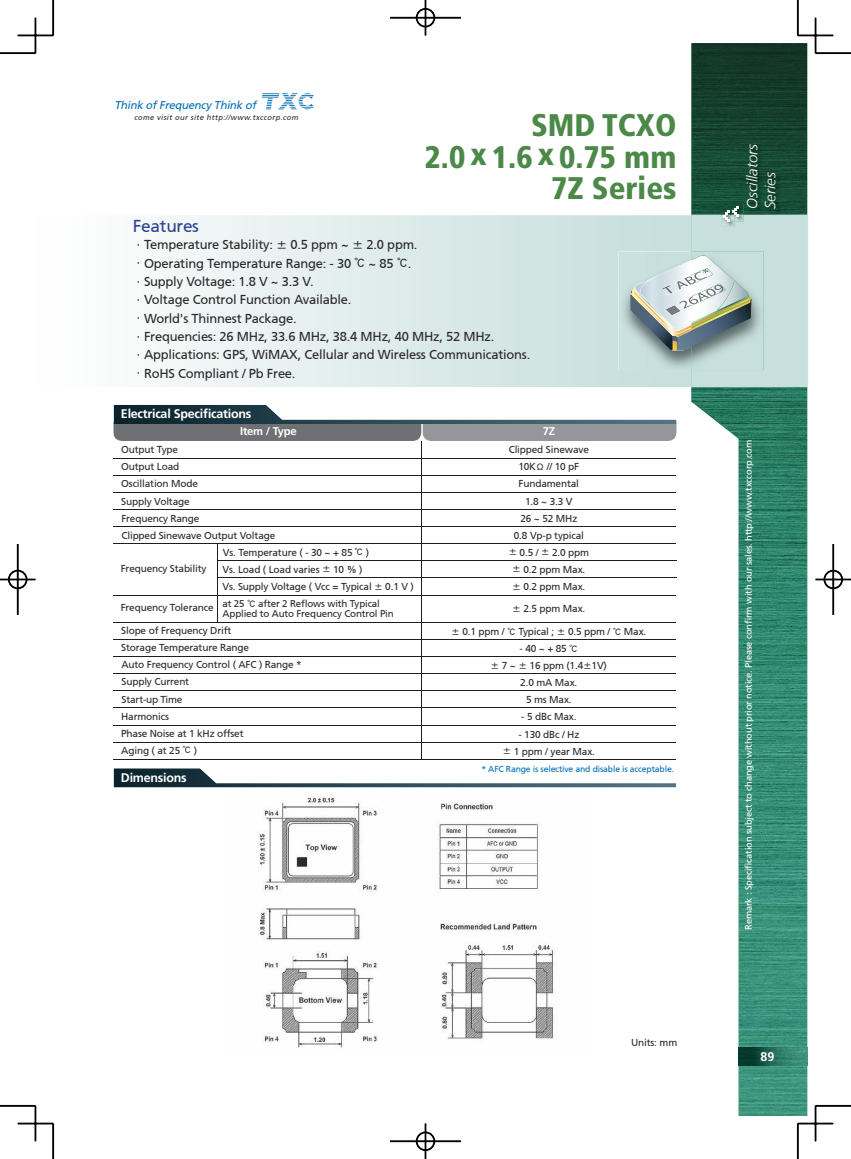
<style>
.page{position:relative;width:851px;height:1159px;background:#fff}
.page>*{position:absolute;margin:0;border:0;box-sizing:border-box;transform-origin:0 0}
.t1{font:900 condensed 31.25px/31.2px "Frutiger";color:#4c8848;text-align:right}
.t2{font:17.25px "Frutiger CE";letter-spacing:-.015em;color:#2d4490}
.t3{font:italic 300 15px/18px "Frutiger CE";color:#fff}
.t4{font:12.88px/18.4px "Frutiger CE";letter-spacing:-.015em;color:#2b2829}
.t5{font:700 12.5px "Frutiger";letter-spacing:-.02em;color:#fff}
.t6{font:italic 11.25px "Frutiger CE";color:#006eb8}
.t7{font:700 11.25px "Frutiger";letter-spacing:-.02em;color:#fff}
.t8{font:10.12px/17.1px "Frutiger CE";letter-spacing:-.015em;color:#2b2829;text-align:center}
.t9{font:9.75px/10px "Frutiger CE";letter-spacing:-.015em;color:#2b2829}
.t10{font:9.38px "Frutiger CE";letter-spacing:-.015em;color:#fff}
.t11{font:8.62px "Frutiger CE";letter-spacing:-.015em;color:#006eb8}
.t12{font:italic 7.5px "Frutiger CE";color:#2b2829}
.s1{font-family:"DF Hei Std W5";font-size:11.25px}
.s2{font-family:"DF Hei Std W7";font-size:11.25px}
.s3{font-family:"DF Hei Std W7";font-size:8.75px}
</style>
<div class="page">
<img style="left:691px;top:43px;width:116px;height:1073px">
<img style="left:738px;top:1048px;width:69px;height:17px">
<img style="left:744px;top:142px;width:36px;height:72px">
<svg style="left:262px;top:93px;width:52px;height:16px"></svg>
<div style="left:691px;top:215px;width:116px;height:172px;background:#c7dfdd"></div>
<svg style="left:721px;top:205px;width:22px;height:21px"></svg>
<img style="left:618px;top:252px;width:145px;height:118px">
<img style="left:634px;top:255px;width:111px;height:73px">
<img style="left:630px;top:302px;width:42px;height:48px">
<img style="left:677px;top:309px;width:73px;height:41px">
<img style="left:661px;top:268px;width:52px;height:1px">
<img style="left:665px;top:309px;width:15px;height:6px">
<svg style="left:658px;top:269px;width:65px;height:40px"></svg>
<svg style="left:630px;top:284px;width:18px;height:19px"></svg>
<img style="left:635px;top:275px;width:23px;height:27px">
<svg style="left:734px;top:281px;width:17px;height:37px"></svg>
<img style="left:716px;top:281px;width:32px;height:29px">
<svg style="left:672px;top:341px;width:5px;height:9px"></svg>
<img style="left:113px;top:768px;width:563px;height:19px">
<svg style="left:113px;top:424px;width:563px;height:17px;background:#818285"></svg>
<img style="left:113px;top:405px;width:563px;height:19px">
<hr style="left:113px;top:458px;width:563px;height:1px;background:#1e1d1f">
<hr style="left:113px;top:475px;width:563px;height:1px;background:#1e1d1f">
<hr style="left:113px;top:492px;width:563px;height:1px;background:#1e1d1f">
<hr style="left:113px;top:622px;width:563px;height:1px;background:#1e1d1f">
<hr style="left:113px;top:509px;width:563px;height:1px;background:#1e1d1f">
<hr style="left:113px;top:639px;width:563px;height:1px;background:#1e1d1f">
<hr style="left:113px;top:725px;width:563px;height:1px;background:#1e1d1f">
<hr style="left:113px;top:526px;width:563px;height:1px;background:#1e1d1f">
<hr style="left:113px;top:656px;width:563px;height:1px;background:#1e1d1f">
<hr style="left:113px;top:742px;width:563px;height:1px;background:#1e1d1f">
<hr style="left:113px;top:759px;width:563px;height:1px;background:#1e1d1f">
<hr style="left:113px;top:543px;width:563px;height:1px;background:#1e1d1f">
<hr style="left:113px;top:673px;width:563px;height:1px;background:#1e1d1f">
<hr style="left:217px;top:560px;width:459px;height:1px;background:#1e1d1f">
<hr style="left:113px;top:690px;width:563px;height:1px;background:#1e1d1f">
<hr style="left:217px;top:578px;width:459px;height:1px;background:#1e1d1f">
<hr style="left:113px;top:707px;width:563px;height:1px;background:#1e1d1f">
<hr style="left:113px;top:595px;width:563px;height:1px;background:#1e1d1f">
<hr style="left:421px;top:442px;width:1px;height:317px;background:#1e1d1f">
<hr style="left:217px;top:544px;width:1px;height:78px;background:#1e1d1f">
<img style="left:258px;top:797px;width:297px;height:251px">
<hr style="left:0;top:52px;width:35px;height:2px;background:#000004">
<hr style="left:815px;top:52px;width:35px;height:2px;background:#000004">
<hr style="left:52px;top:0;width:2px;height:35px;background:#000004">
<hr style="left:52px;top:1123px;width:2px;height:36px;background:#000004">
<hr style="left:796px;top:0;width:2px;height:35px;background:#000004">
<hr style="left:796px;top:1123px;width:2px;height:36px;background:#000004">
<hr style="left:18px;top:1122px;width:35px;height:2px;background:#000">
<hr style="left:797px;top:1122px;width:36px;height:2px;background:#000">
<hr style="left:814px;top:18px;width:2px;height:35px;background:#000">
<hr style="left:814px;top:1106px;width:2px;height:35px;background:#000">
<hr style="left:0;top:53px;width:35px;height:1px;background:#000">
<hr style="left:815px;top:53px;width:35px;height:1px;background:#000">
<hr style="left:0;top:1105px;width:35px;height:1px;background:#000">
<hr style="left:815px;top:1105px;width:35px;height:1px;background:#000">
<hr style="left:53px;top:0;width:1px;height:35px;background:#000">
<hr style="left:53px;top:1123px;width:1px;height:36px;background:#000">
<hr style="left:797px;top:0;width:1px;height:35px;background:#000">
<hr style="left:797px;top:1123px;width:1px;height:36px;background:#000">
<hr style="left:18px;top:35px;width:35px;height:1px;background:#000">
<hr style="left:797px;top:35px;width:36px;height:1px;background:#000">
<hr style="left:35px;top:18px;width:1px;height:35px;background:#000">
<hr style="left:35px;top:1106px;width:1px;height:35px;background:#000">
<div style="left:415px;top:8px;width:20px;height:19px;border:2px solid #000;border-radius:50%"></div>
<hr style="left:390px;top:17px;width:71px;height:2px;background:#000">
<hr style="left:424px;top:0;width:2px;height:35px;background:#000">
<div style="left:416px;top:9px;width:18px;height:18px;border:1px solid #000;border-radius:50%"></div>
<hr style="left:390px;top:18px;width:71px;height:1px;background:#000">
<hr style="left:425px;top:0;width:1px;height:35px;background:#000">
<div style="left:415px;top:1131px;width:20px;height:20px;border:2px solid #000;border-radius:50%"></div>
<hr style="left:390px;top:1140px;width:71px;height:2px;background:#000">
<hr style="left:424px;top:1123px;width:2px;height:36px;background:#000">
<div style="left:416px;top:1132px;width:18px;height:18px;border:1px solid #000;border-radius:50%"></div>
<hr style="left:390px;top:1141px;width:71px;height:1px;background:#000">
<hr style="left:425px;top:1123px;width:1px;height:36px;background:#000">
<div style="left:8px;top:570px;width:19px;height:19px;border:2px solid #000;border-radius:50%"></div>
<hr style="left:0;top:578px;width:35px;height:2px;background:#000">
<hr style="left:17px;top:544px;width:2px;height:71px;background:#000">
<div style="left:9px;top:570px;width:18px;height:18px;border:1px solid #000;border-radius:50%"></div>
<hr style="left:0;top:579px;width:35px;height:1px;background:#000">
<hr style="left:18px;top:544px;width:1px;height:71px;background:#000">
<div style="left:823px;top:570px;width:19px;height:19px;border:2px solid #000;border-radius:50%"></div>
<hr style="left:815px;top:578px;width:35px;height:2px;background:#000">
<hr style="left:832px;top:544px;width:2px;height:71px;background:#000">
<div style="left:824px;top:570px;width:18px;height:18px;border:1px solid #000;border-radius:50%"></div>
<hr style="left:815px;top:579px;width:35px;height:1px;background:#000">
<hr style="left:832px;top:544px;width:1px;height:71px;background:#000">
<p class="t6" style="left:114px;top:99px;width:146px">Think ofFrequency Think of</p>
<p class="t12" style="left:134px;top:113px;width:167px">come visit our site http://www.txccorp.com</p>
<h1 class="t1" style="left:424px;top:110px;width:253px">SMD TCXO<br>2.0 x 1.6 x 0.75 mm<br>7Z Series</h1>
<h2 class="t2" style="left:133px;top:216px;width:68px">Features</h2>
<p class="t4" style="left:133px;top:236px;width:399px"><span class="s1">．</span> Temperature Stability: <span class="s2">±</span> 0.5 ppm ~ <span class="s2">±</span> 2.0 ppm.<br><span class="s1">．</span> Operating Temperature Range: - 30 <span class="s2">℃</span> ~ 85 <span class="s2">℃</span>.<br><span class="s1">．</span> Supply Voltage: 1.8 V ~ 3.3 V.<br><span class="s1">．</span>Voltage Control Function Available.<br><span class="s1">．</span> World's Thinnest Package.<br><span class="s1">．</span> Frequencies: 26 MHz, 33.6 MHz, 38.4 MHz, 40 MHz, 52 MHz.<span class="s1">．</span>Applications: GPS, WiMAX, Cellular and Wireless Communications.<span class="s1">．</span>RoHS Compliant / Pb Free.</p>
<p class="t5" style="left:121px;top:409px;width:132px">Electrical Specifications</p>
<p class="t7" style="left:240px;top:427px;width:58px">Item / Type</p>
<p class="t7" style="left:542px;top:427px;width:14px">7Z</p>
<p class="t8" style="left:121px;top:441px;width:58px">Output Type</p>
<p class="t8" style="left:121px;top:458px;width:60px">Output Load</p>
<p class="t8" style="left:121px;top:475px;width:78px">Oscillation Mode</p>
<p class="t8" style="left:121px;top:492px;width:70px">Supply Voltage</p>
<p class="t8" style="left:121px;top:509px;width:80px">Frequency Range</p>
<p class="t8" style="left:121px;top:526px;width:155px">Clipped Sinewave Output Voltage</p>
<p class="t8" style="left:223px;top:544px;width:148px">Vs. Temperature ( - 30 ~ + 85 <span class="s3">℃</span> )</p>
<p class="t8" style="left:222px;top:561px;width:141px">Vs. Load ( Load varies <span class="s3">±</span> 10 % )</p>
<p class="t8" style="left:222px;top:578px;width:193px">Vs. Supply Voltage ( Vcc = Typical <span class="s3">±</span> 0.1 V )</p>
<p class="t9" style="left:222px;top:598px;width:173px">at 25 <span class="s3">℃</span> after 2 Reflows with Typical<br>Applied to Auto Frequency Control Pin</p>
<p class="t8" style="left:121px;top:622px;width:182px;text-align:left">Slope of Frequency Drift<br>Storage Temperature Range<br>Auto Frequency Control ( AFC ) Range *<br>Supply Current<br>Start-up Time<br>Harmonics<br>Phase Noise at 1 kHz offset<br>Aging ( at 25 <span class="s3">℃</span> )</p>
<p class="t8" style="left:508px;top:441px;width:82px">Clipped Sinewave<br>10K<span class="s3">Ω</span> // 10 pF<br>Fundamental<br>1.8 ~ 3.3 V<br>26 ~ 52 MHz<br>0.8 Vp-p typical <span class="s3">±</span> 0.5 / <span class="s3">±</span> 2.0 ppm <span class="s3">±</span> 0.2 ppm Max. <span class="s3">±</span> 0.2 ppm Max.</p>
<p class="t8" style="left:451px;top:623px;width:196px"><span class="s3">±</span> 0.1 ppm / <span class="s3">℃</span> Typical ; <span class="s3">±</span> 0.5 ppm / <span class="s3">℃</span> Max.</p>
<p class="t8" style="left:490px;top:640px;width:118px">- 40 ~ + 85 <span class="s3">℃<br>±</span> 7 ~ <span class="s3">±</span> 16 ppm (1.4<span class="s3">±</span>1V)<br>2.0 mA Max.<br>5 ms Max.</p>
<p class="t8" style="left:521px;top:708px;width:57px">- 5 dBc Max.</p>
<p class="t8" style="left:502px;top:725px;width:94px">- 130 dBc / Hz<br><span class="s3">±</span> 1 ppm / year Max.</p>
<p class="t11" style="left:481px;top:764px;width:194px">* AFC Range is selective and disable is acceptable.</p>
<p class="t8" style="left:121px;top:560px;width:87px">Frequency Stability</p>
<p class="t8" style="left:121px;top:599px;width:94px">Frequency Tolerance</p>
<p class="t8" style="left:512px;top:600px;width:75px"><span class="s3">±</span> 2.5 ppm Max.</p>
<p class="t5" style="left:121px;top:772px;width:67px">Dimensions</p>
<p class="t8" style="left:631px;top:1034px;width:48px">Units: mm</p>
<h3 class="t3" style="left:743px;top:209px;width:67px;rotate:-90deg">Oscillators<br>Series</h3>
<p class="t10" style="left:743px;top:930px;width:491px;rotate:-90deg">Remark : Specification subject to change without prior notice. Please confirm with our sales. http://www.txccorp.com</p>
<p class="t5" style="left:760px;top:1051px;width:15px">89</p>
</div>
